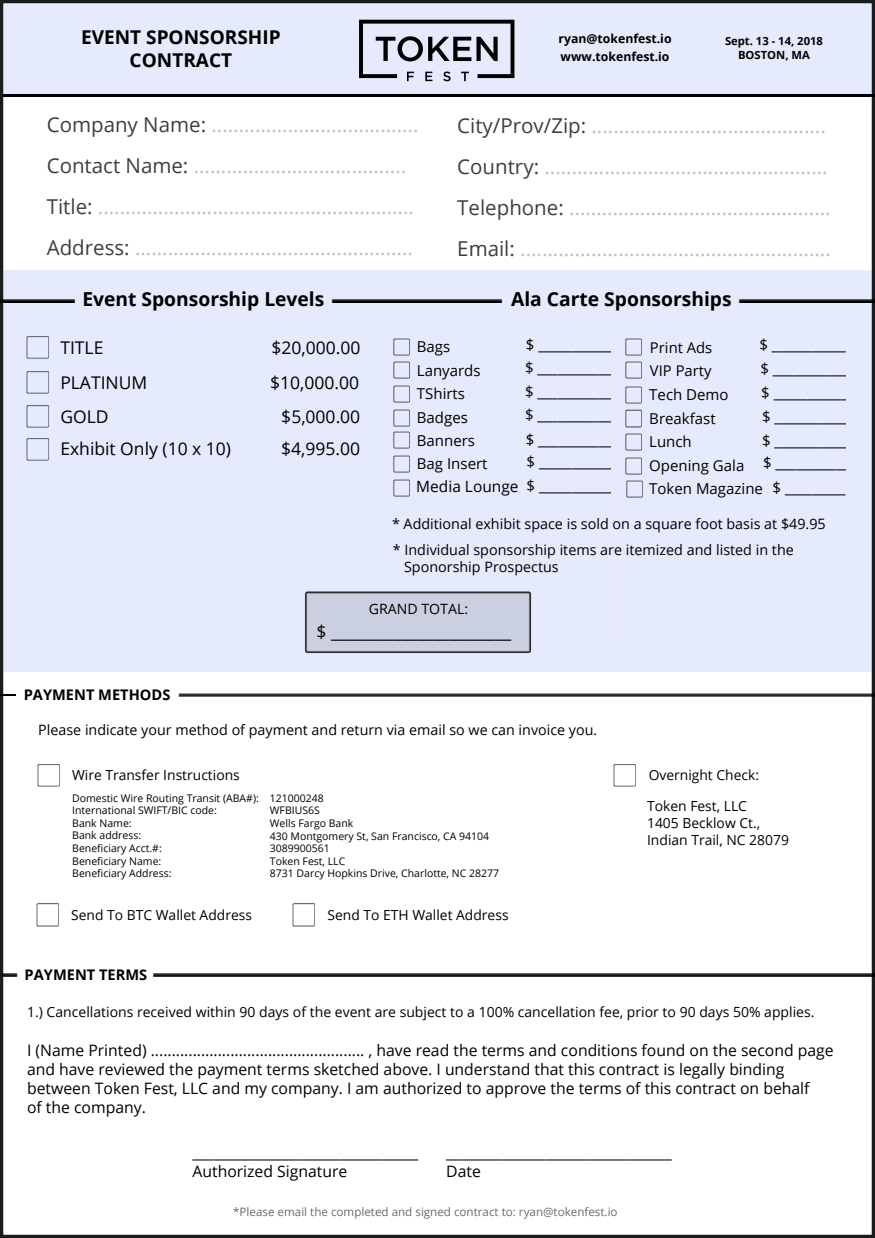
<style>
.page{position:relative;width:875px;height:1238px;background:#fff}
.page>*{position:absolute;margin:0;border:0;box-sizing:border-box;transform-origin:0 0}
.t1{font:20.47px/40.9px "Open Sans";color:#bebebe}
.t2{font:700 19.25px "Open Sans";color:#000}
.t3{font:700 19.07px/22.8px "Open Sans";color:#000;text-align:center}
.t4{font:17.5px "Open Sans";color:#000}
.t5{font:15.75px/18.9px "Open Sans";color:#000}
.t6{font:15.4px "Open Sans";color:#000}
.t7{font:15.05px/23.4px "Open Sans";color:#000}
.t8{font:14.88px/23.1px "Open Sans";color:#000}
.t9{font:700 14.7px "Open Sans";color:#000}
.t10{font:14.35px/26.2px "Open Sans";color:#000}
.t11{font:14.17px "Open Sans";color:#000}
.t12{font:14px "Open Sans";color:#000}
.t13{font:13.83px/16.6px "Open Sans";color:#000}
.t14{font:700 12.25px/18.9px "Open Sans";color:#000}
.t15{font:11.55px "Open Sans";color:#000}
.t16{font:700 11.2px/13.5px "Open Sans";color:#000;text-align:center}
.t17{font:10.5px/12.6px "Open Sans";color:#000}
.s1{color:#3e3e3e}
</style>
<div class="page">
<img style="left:0;top:0;width:875px;height:1237px">
<img style="left:35px;top:762px;width:26px;height:26px">
<img style="left:0;top:693px;width:875px;height:3px">
<img style="left:2px;top:973px;width:873px;height:3px">
<div style="left:611px;top:333px;width:6px;height:307px;background:#e6eafc"></div>
<div style="left:846px;top:330px;width:6px;height:149px;background:#e6eafc"></div>
<img style="left:0;top:299px;width:875px;height:3px">
<hr style="left:3px;top:95px;width:872px;height:2px;background:#000">
<svg style="left:0;top:694px;width:15px;height:1px"></svg>
<img style="left:361px;top:17px;width:153px;height:65px">
<svg style="left:359px;top:20px;width:155px;height:61px;background:#a7aab7"></svg>
<img style="left:612px;top:762px;width:26px;height:26px">
<img style="left:34px;top:901px;width:26px;height:27px">
<img style="left:290px;top:901px;width:27px;height:27px">
<img style="left:304px;top:589px;width:229px;height:65px">
<p class="t3" style="left:81px;top:25px;width:201px">EVENT SPONSORSHIP<br>CONTRACT</p>
<p class="t16" style="left:725px;top:34px;width:99px">Sept. 13 - 14, 2018<br>BOSTON, MA</p>
<p class="t14" style="left:559px;top:28px;width:114px">ryan@tokenfest.io www.tokenfest.io</p>
<p class="t1" style="left:47px;top:103px;width:373px"><span class="s1">Company Name:</span> ......................................<br><span class="s1">Contact Name:</span> .......................................<br><span class="s1">Title:</span> ..........................................................<br><span class="s1">Address:</span> ...................................................</p>
<p class="t1" style="left:457px;top:104px;width:375px"><span class="s1">City/Prov/Zip:</span> ...........................................<br><span class="s1">Country:</span> ....................................................<br><span class="s1">Telephone:</span> ................................................<br><span class="s1">Email:</span> .........................................................</p>
<p class="t2" style="left:82px;top:286px;width:243px">Event Sponsorship Levels</p>
<p class="t2" style="left:511px;top:286px;width:222px">Ala Carte Sponsorships</p>
<p class="t7" style="left:525px;top:333px;width:89px;text-align:justify">$ ___________ $ ___________ $ ___________ $ ___________</p>
<p class="t7" style="left:760px;top:332px;width:89px">$ ___________ $ ___________</p>
<p class="t4" style="left:60px;top:335px;width:45px">TITLE</p>
<p class="t4" style="left:272px;top:335px;width:91px">$20,000.00</p>
<p class="t4" style="left:60px;top:370px;width:88px">PLATINUM</p>
<p class="t4" style="left:270px;top:370px;width:91px">$10,000.00</p>
<p class="t4" style="left:60px;top:404px;width:50px">GOLD</p>
<p class="t4" style="left:281px;top:404px;width:81px">$5,000.00</p>
<p class="t4" style="left:60px;top:437px;width:172px">Exhibit Only (10 x 10)</p>
<p class="t4" style="left:281px;top:437px;width:81px">$4,995.00</p>
<p class="t7" style="left:417px;top:334px;width:72px">Bags<br>Lanyards<br>TShirts<br>Badges<br>Banners<br>Bag Insert</p>
<p class="t8" style="left:650px;top:336px;width:64px">Print Ads<br>VIP Party</p>
<p class="t6" style="left:416px;top:476px;width:104px">Media Lounge</p>
<p class="t7" style="left:761px;top:381px;width:90px;text-align:justify">$ ___________ $ ___________ $ ___________ $ ___________</p>
<p class="t7" style="left:649px;top:383px;width:115px">Tech Demo<br>Breakfast<br>Lunch<br>Opening Gala<br>Token Magazine</p>
<p class="t7" style="left:526px;top:428px;width:89px;line-height:21.9px">$ ___________ $ ___________</p>
<p class="t7" style="left:527px;top:473px;width:88px">$ ___________</p>
<p class="t7" style="left:773px;top:475px;width:75px">$ _________</p>
<p class="t10" style="left:392px;top:510px;width:435px">* Additional exhibit space is sold on a square foot basis at $49.95 * Individual sponsorship items are itemized and listed in the</p>
<p class="t10" style="left:404px;top:553px;width:156px">Sponorship Prospectus</p>
<p class="t9" style="left:24px;top:684px;width:148px">PAYMENT METHODS</p>
<p class="t11" style="left:369px;top:599px;width:101px">GRAND TOTAL:</p>
<p class="t4" style="left:317px;top:620px;width:196px">$ _______________________</p>
<p class="t5" style="left:58px;top:719px;width:714px">Enclosed is a check or money under payable to Token Fest, drawn on a U.S. Bank in U.S. Currency</p>
<p class="t10" style="left:38px;top:716px;width:561px">Please indicate your method of payment and return via email so we can invoice you.</p>
<p class="t13" style="left:72px;top:766px;width:169px">Wire Transfer Instructions</p>
<p class="t17" style="left:72px;top:791px;width:188px">Domestic Wire Routing Transit (ABA#):<br>International SWIFT/BIC code:<br>Bank Name:<br>Bank address:<br>Beneficiary Acct.#:<br>Beneficiary Name:<br>Beneficiary Address:</p>
<p class="t17" style="left:270px;top:791px;width:231px">121000248<br>WFBIUS6S<br>Wells Fargo Bank<br>430 Montgomery St, San Francisco, CA 94104<br>3089900561<br>Token Fest, LLC<br>8731 Darcy Hopkins Drive, Charlotte, NC 28277</p>
<p class="t13" style="left:71px;top:905px;width:182px">Send To BTC Wallet Address</p>
<p class="t13" style="left:328px;top:905px;width:183px">Send To ETH Wallet Address</p>
<p class="t9" style="left:25px;top:964px;width:124px">PAYMENT TERMS</p>
<p class="t13" style="left:649px;top:766px;width:112px">Overnight Check:</p>
<p class="t13" style="left:647px;top:797px;width:143px">Token Fest, LLC<br>1405 Becklow Ct.,<br>Indian Trail, NC 28079</p>
<p class="t12" style="left:27px;top:1001px;width:789px">1.) Cancellations received within 90 days of the event are subject to a 100% cancellation fee, prior to 90 days 50% applies.</p>
<p class="t5" style="left:27px;top:1040px;width:808px">I (Name Printed) ................................................... , have read the terms and conditions found on the second page and have reviewed the payment terms sketched above. I understand that this contract is legally binding between Token Fest, LLC and my company. I am authorized to approve the terms of this contract on behalf<br>of the company.</p>
<p class="t5" style="left:192px;top:1142px;width:227px">________________________________<br>Authorized Signature</p>
<p class="t5" style="left:446px;top:1142px;width:227px">________________________________<br>Date</p>
<p class="t15" style="left:233px;top:1203px;width:386px">*Please email the completed and signed contract to: ryan@tokenfest.io</p>
</div>
